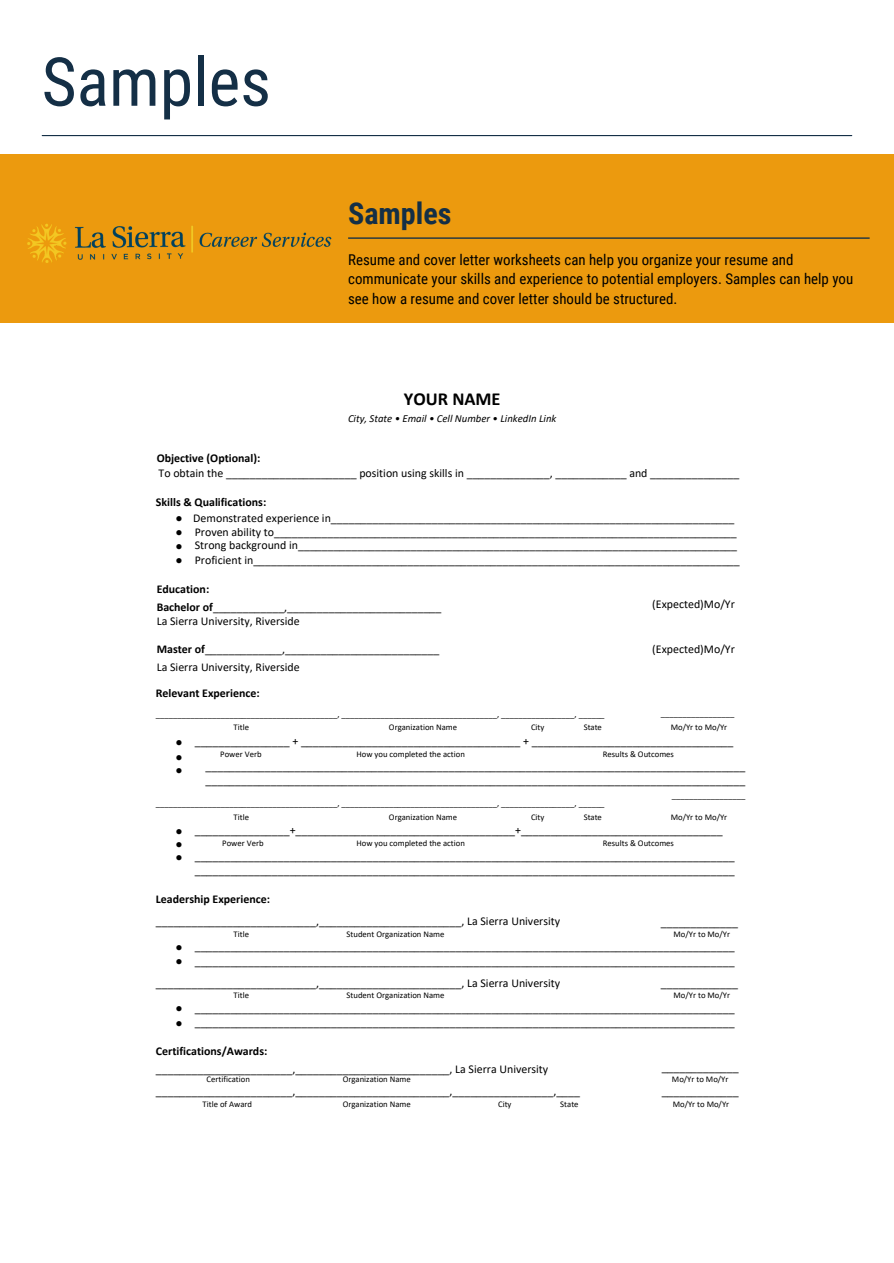
<style>
.page{position:relative;width:894px;height:1263px;background:#fff}
.page>*{position:absolute;margin:0;border:0;box-sizing:border-box;transform-origin:0 0}
.t1{font:67.5px "Roboto Condensed";color:#142f46}
.t2{font:700 30.15px "Roboto Condensed";color:#142f46}
.t3{font:700 18.3px "Calibri";color:#000}
.t4{font:14.85px/19.2px "Roboto Condensed";color:#000}
.t5{font:11.85px "Calibri";color:#000}
.t6{font:700 11.85px "Calibri";color:#000}
.t7{font:11.85px/13.8px "Arimo";color:#000}
.t8{font:italic 10.8px "Calibri";color:#000}
.t9{font:8.7px "Calibri";color:#000}
.s1{font-weight:700}
</style>
<div class="page">
<hr style="left:42px;top:135px;width:809px;height:1px;background:#142f46">
<div style="left:0;top:154px;width:893px;height:169px;background:#ec9a0e"></div>
<hr style="left:348px;top:237px;width:521px;height:2px;background:#142f46">
<img style="left:27px;top:223px;width:475px;height:40px">
<h2 class="t1" style="left:42px;top:43px;width:231px">Samples</h2>
<p class="t2" style="left:348px;top:196px;width:105px">Samples</p>
<p class="t4" style="left:348px;top:251px;width:506px">Resume and cover letter worksheets can help you organize your resume and communicate your skills and experience to potential employers. Samples can help you see how a resume and cover letter should be structured.</p>
<p class="t3" style="left:404px;top:392px;width:98px">YOUR NAME</p>
<p class="t8" style="left:348px;top:414px;width:210px">City, State • Email • Cell Number • LinkedIn Link</p>
<p class="t6" style="left:157px;top:453px;width:105px">Objective (Optional):</p>
<p class="t5" style="left:158px;top:468px;width:582px">To obtain the ______________________ position using skills in ______________, ____________ and _______________</p>
<p class="t6" style="left:156px;top:497px;width:112px">Skills &amp; Qualifications:</p>
<p class="t5" style="left:175px;top:513px;width:560px">● Demonstrated experience in____________________________________________________________________</p>
<p class="t5" style="left:175px;top:527px;width:9px">●</p>
<p class="t5" style="left:175px;top:541px;width:9px">●</p>
<p class="t5" style="left:175px;top:556px;width:9px">●</p>
<p class="t5" style="left:195px;top:527px;width:543px">Proven ability to______________________________________________________________________________</p>
<p class="t5" style="left:195px;top:540px;width:543px">Strong background in__________________________________________________________________________</p>
<p class="t5" style="left:195px;top:555px;width:546px">Proficient in__________________________________________________________________________________</p>
<p class="t6" style="left:157px;top:584px;width:54px">Education:</p>
<p class="t5" style="left:157px;top:602px;width:286px"><span class="s1">Bachelor of</span>____________,__________________________</p>
<p class="t5" style="left:157px;top:616px;width:144px">La Sierra University, Riverside</p>
<p class="t5" style="left:652px;top:599px;width:84px">(Expected)Mo/Yr</p>
<p class="t5" style="left:157px;top:644px;width:284px"><span class="s1">Master of</span>_____________,__________________________</p>
<p class="t5" style="left:157px;top:662px;width:144px">La Sierra University, Riverside</p>
<p class="t5" style="left:652px;top:644px;width:84px">(Expected)Mo/Yr</p>
<p class="t6" style="left:156px;top:688px;width:105px">Relevant Experience:</p>
<p class="t9" style="left:156px;top:710px;width:450px">__________________________________________, ____________________________________, _________________, ______</p>
<p class="t7" style="left:175px;top:735px;width:9px">●</p>
<p class="t7" style="left:175px;top:750px;width:9px">● ●</p>
<p class="t9" style="left:660px;top:710px;width:75px">_________________</p>
<p class="t9" style="left:670px;top:723px;width:58px">Mo/Yr to Mo/Yr</p>
<p class="t9" style="left:233px;top:723px;width:17px">Title</p>
<p class="t9" style="left:389px;top:723px;width:70px">Organization Name</p>
<p class="t9" style="left:531px;top:723px;width:15px">City</p>
<p class="t9" style="left:583px;top:723px;width:20px">State</p>
<p class="t5" style="left:195px;top:736px;width:540px">________________ + _____________________________________ + __________________________________</p>
<p class="t9" style="left:220px;top:750px;width:43px">Power Verb</p>
<p class="t9" style="left:356px;top:750px;width:110px">How you completed the action</p>
<p class="t9" style="left:602px;top:750px;width:73px">Results &amp; Outcomes</p>
<p class="t5" style="left:205px;top:761px;width:541px">___________________________________________________________________________________________</p>
<p class="t5" style="left:205px;top:775px;width:541px">___________________________________________________________________________________________</p>
<p class="t9" style="left:671px;top:791px;width:75px">_________________</p>
<p class="t9" style="left:156px;top:800px;width:450px">__________________________________________, ____________________________________, _________________, ______</p>
<p class="t9" style="left:233px;top:813px;width:17px">Title</p>
<p class="t9" style="left:389px;top:813px;width:70px">Organization Name</p>
<p class="t9" style="left:531px;top:813px;width:15px">City</p>
<p class="t9" style="left:583px;top:813px;width:20px">State</p>
<p class="t9" style="left:670px;top:813px;width:58px">Mo/Yr to Mo/Yr</p>
<p class="t5" style="left:195px;top:825px;width:529px">________________+_____________________________________+__________________________________</p>
<p class="t9" style="left:222px;top:840px;width:43px">Power Verb</p>
<p class="t9" style="left:356px;top:840px;width:110px">How you completed the action</p>
<p class="t9" style="left:602px;top:840px;width:73px">Results &amp; Outcomes</p>
<p class="t5" style="left:195px;top:851px;width:541px">___________________________________________________________________________________________</p>
<p class="t5" style="left:195px;top:865px;width:541px">___________________________________________________________________________________________</p>
<p class="t6" style="left:156px;top:894px;width:116px">Leadership Experience:</p>
<p class="t5" style="left:156px;top:916px;width:405px">___________________________,________________________, La Sierra University</p>
<p class="t5" style="left:660px;top:917px;width:79px">_____________</p>
<p class="t9" style="left:233px;top:930px;width:17px">Title</p>
<p class="t9" style="left:346px;top:930px;width:99px">Student Organization Name</p>
<p class="t9" style="left:673px;top:930px;width:58px">Mo/Yr to Mo/Yr</p>
<p class="t5" style="left:175px;top:942px;width:9px">●</p>
<p class="t5" style="left:175px;top:956px;width:9px">●</p>
<p class="t5" style="left:175px;top:826px;width:9px">●</p>
<p class="t5" style="left:175px;top:839px;width:9px">●</p>
<p class="t5" style="left:175px;top:853px;width:9px">●</p>
<p class="t5" style="left:195px;top:941px;width:541px">___________________________________________________________________________________________</p>
<p class="t5" style="left:195px;top:956px;width:541px">___________________________________________________________________________________________</p>
<p class="t5" style="left:156px;top:978px;width:405px">___________________________,________________________, La Sierra University</p>
<p class="t5" style="left:660px;top:978px;width:79px">_____________</p>
<p class="t9" style="left:233px;top:992px;width:17px">Title</p>
<p class="t9" style="left:346px;top:992px;width:99px">Student Organization Name</p>
<p class="t9" style="left:673px;top:992px;width:58px">Mo/Yr to Mo/Yr</p>
<p class="t5" style="left:175px;top:1003px;width:9px">●</p>
<p class="t5" style="left:175px;top:1018px;width:9px">●</p>
<p class="t5" style="left:195px;top:1003px;width:541px">___________________________________________________________________________________________</p>
<p class="t5" style="left:195px;top:1017px;width:541px">___________________________________________________________________________________________</p>
<p class="t6" style="left:156px;top:1046px;width:113px">Certifications/Awards:</p>
<p class="t5" style="left:156px;top:1064px;width:394px">_______________________,__________________________, La Sierra University</p>
<p class="t5" style="left:661px;top:1062px;width:79px">_____________</p>
<p class="t9" style="left:671px;top:1076px;width:58px">Mo/Yr to Mo/Yr</p>
<p class="t5" style="left:661px;top:1086px;width:79px">_____________</p>
<p class="t9" style="left:206px;top:1075px;width:45px">Certification</p>
<p class="t9" style="left:342px;top:1075px;width:70px">Organization Name</p>
<p class="t5" style="left:156px;top:1086px;width:425px">_______________________,__________________________,_________________,____</p>
<p class="t9" style="left:202px;top:1100px;width:51px">Title of Award</p>
<p class="t9" style="left:342px;top:1100px;width:70px">Organization Name</p>
<p class="t9" style="left:498px;top:1100px;width:15px">City</p>
<p class="t9" style="left:560px;top:1100px;width:20px">State</p>
<p class="t9" style="left:672px;top:1100px;width:58px">Mo/Yr to Mo/Yr</p>
</div>
